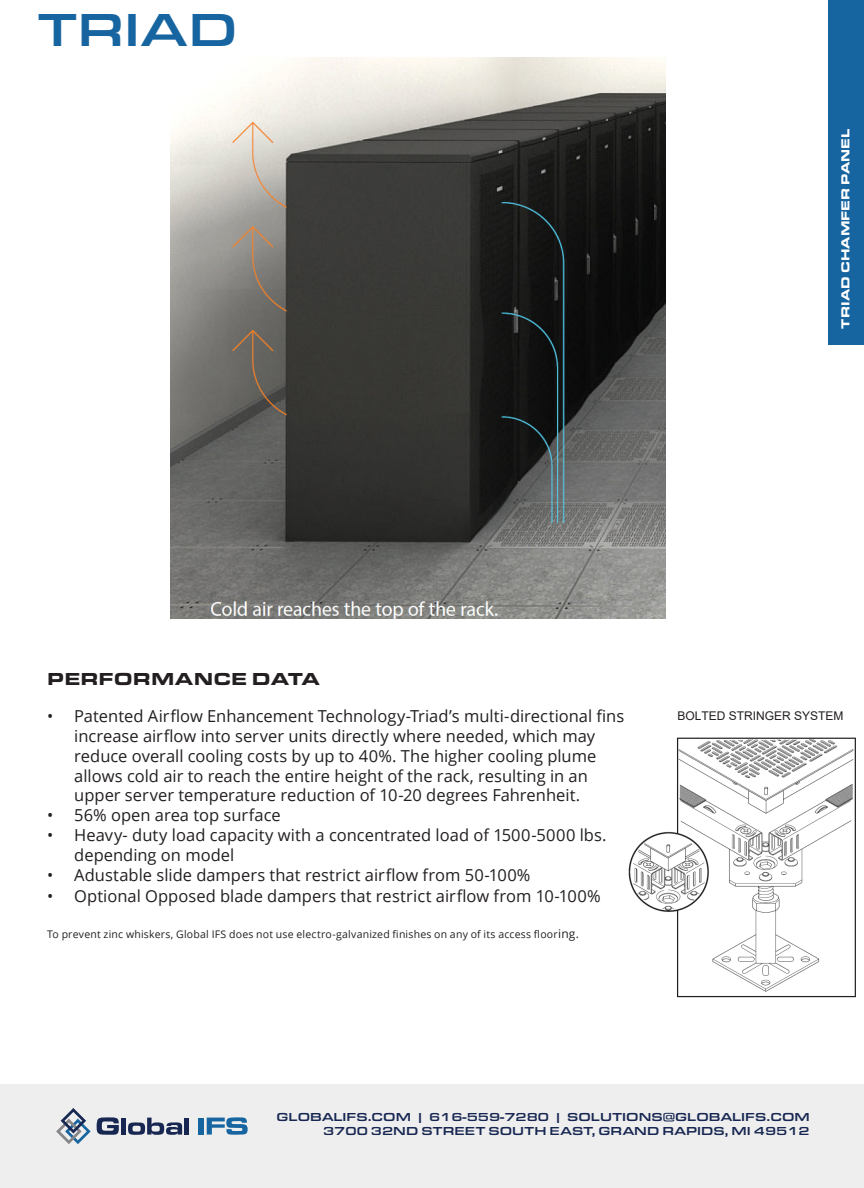
<style>
.page{position:relative;width:864px;height:1188px;background:#fff}
.page>*{position:absolute;margin:0;border:0;box-sizing:border-box;transform-origin:0 0}
.t1{font:500 48px "Eurostile Ext";letter-spacing:.015em;color:#1765a0}
.t2{font:900 18px "Eurostile Ext";color:#231f20}
.t3{font:16.5px/19.8px "Open Sans";color:#231f20}
.t4{font:500 12px "Eurostile Ext";color:#172752}
.t5{font:12px "Arial";color:#231f20}
.t6{font:900 12px "Eurostile Ext";color:#fff}
.t7{font:10.5px "Open Sans";letter-spacing:.02em;color:#231f20}
.s1{font-size:12px}
</style>
<div class="page">
<div style="left:0;top:1085px;width:864px;height:103px;background:#eee"></div>
<svg style="left:56px;top:1108px;width:35px;height:36px"></svg>
<svg style="left:97px;top:1117px;width:22px;height:18px"></svg>
<div style="left:121px;top:1118px;width:5px;height:17px;background:#172752"></div>
<svg style="left:128px;top:1118px;width:54px;height:17px"></svg>
<hr style="left:185px;top:1118px;width:4px;height:17px;background:#172752">
<div style="left:198px;top:1118px;width:5px;height:17px;background:#1765a0"></div>
<svg style="left:207px;top:1117px;width:41px;height:18px"></svg>
<div style="left:828px;top:0;width:36px;height:345px;background:#1765a0"></div>
<img style="left:170px;top:58px;width:496px;height:561px">
<img style="left:628px;top:737px;width:228px;height:261px">
<p class="t1" style="left:38px;top:-4px;width:201px">TRIAD</p>
<p class="t6" style="left:837px;top:328px;width:201px;rotate:-90deg">TRIAD CHAMFER PANEL</p>
<p class="t2" style="left:47px;top:665px;width:274px">PERFORMANCE DATA</p>
<p class="t3" style="left:74px;top:706px;width:551px;text-indent:-27px">• Patented Airflow Enhancement Technology-Triad’s multi-directional fins increase airflow into server units directly where needed, which may reduce overall cooling costs by up to 40%. The higher cooling plume allows cold air to reach the entire height of the rack, resulting in an upper server temperature reduction of 10-20 degrees Fahrenheit.</p>
<p class="t3" style="left:47px;top:805px;width:235px">• 56% open area top surface</p>
<p class="t3" style="left:74px;top:825px;width:534px;text-indent:-27px">• Heavy- duty load capacity with a concentrated load of 1500-5000 lbs. depending on model</p>
<p class="t3" style="left:47px;top:864px;width:485px">• Adustable slide dampers that restrict airflow from 50-100%</p>
<p class="t3" style="left:47px;top:886px;width:555px">• Optional Opposed blade dampers that restrict airflow from 10-100%</p>
<p class="t7" style="left:47px;top:927px;width:533px">To prevent zinc whiskers, Global IFS does not use electro-galvanized finishes on any of its access floor<span class="s1">ing.</span></p>
<p class="t5" style="left:677px;top:708px;width:168px">BOLTED STRINGER SYSTEM</p>
<p class="t4" style="left:276px;top:1108px;width:535px">GLOBALIFS.COM | 616-559-7280 | SOLUTIONS@GLOBALIFS.COM</p>
<p class="t4" style="left:323px;top:1122px;width:488px">3700 32ND STREET SOUTH EAST, GRAND RAPIDS, MI 49512</p>
</div>
